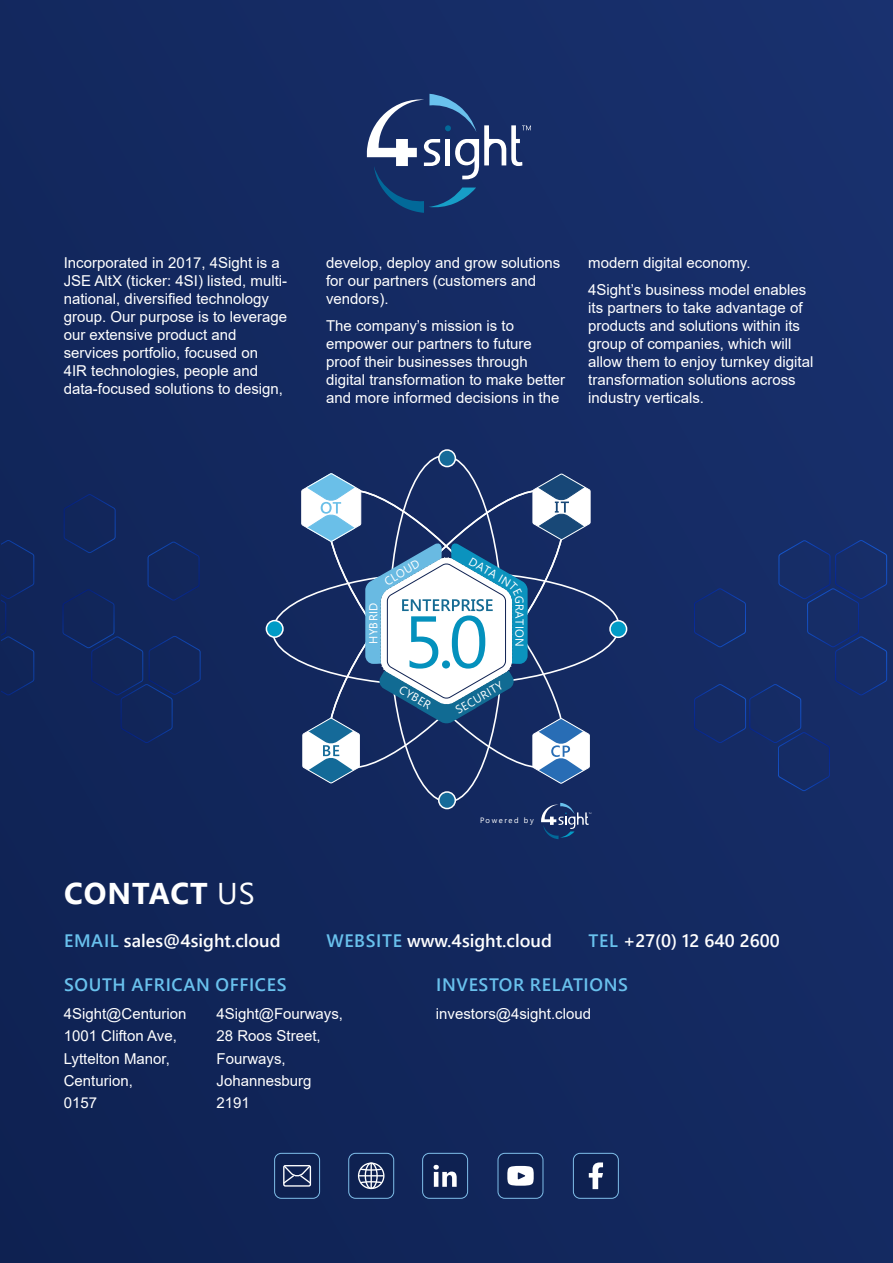
<style>
.page{position:relative;width:893px;height:1263px;background:#fff}
.page>*{position:absolute;margin:0;border:0;box-sizing:border-box;transform-origin:0 0}
.t1{font:700 30px "Segoe UI";letter-spacing:.03em;color:#fff}
.t2{font:600 18px "Segoe UI";color:#fff}
.t3{font:600 18px "Segoe UI";letter-spacing:.035em;color:#69c1ed}
.t4{font:15px/18px "Arial";color:#fff}
.t5{font:11.55px "Segoe UI";letter-spacing:.035em;color:#fff}
.t6{font:7.65px "Segoe UI";letter-spacing:.2em;color:#fff}
.s1{font-weight:400}
.s2{color:#69c1ed}
</style>
<div class="page">
<div style="left:1px;top:1px;width:891px;height:1261px;background:#132960"></div>
<div style="left:610px;top:621px;width:17px;height:16px;background:#009bc6;border-radius:50%"></div>
<div style="left:609px;top:620px;width:18px;height:18px;border:2px solid #fff;border-radius:50%"></div>
<svg style="left:266px;top:621px;width:17px;height:16px"></svg>
<div style="left:266px;top:620px;width:18px;height:18px;border:2px solid #fff;border-radius:50%"></div>
<svg style="left:439px;top:450px;width:16px;height:17px"></svg>
<div style="left:438px;top:449px;width:18px;height:18px;border:2px solid #fff;border-radius:50%"></div>
<svg style="left:694px;top:540px;width:193px;height:251px"></svg>
<svg style="left:2px;top:540px;width:32px;height:155px"></svg>
<svg style="left:63px;top:494px;width:138px;height:249px"></svg>
<svg style="left:367px;top:94px;width:164px;height:119px"></svg>
<div style="left:275px;top:1153px;width:45px;height:45px;background:#0e2151;border-radius:7px"></div>
<div style="left:274px;top:1153px;width:46px;height:46px;border:1px solid #7fbee9;border-radius:7px"></div>
<div style="left:283px;top:1165px;width:28px;height:21px;border:1px solid #fff"></div>
<svg style="left:283px;top:1165px;width:29px;height:20px"></svg>
<div style="left:349px;top:1153px;width:45px;height:45px;background:#0e2151;border-radius:7px"></div>
<div style="left:348px;top:1153px;width:46px;height:46px;border:1px solid #7fbee9;border-radius:7px"></div>
<div style="left:358px;top:1162px;width:26px;height:27px;border:1px solid #fff;border-radius:50%"></div>
<div style="left:365px;top:1162px;width:13px;height:27px;border:1px solid #fff;border-radius:50%"></div>
<svg style="left:359px;top:1167px;width:25px;height:17px"></svg>
<hr style="left:370px;top:1163px;width:2px;height:25px;background:#fff">
<div style="left:423px;top:1153px;width:45px;height:45px;background:#0e2151;border-radius:7px"></div>
<div style="left:422px;top:1153px;width:46px;height:46px;border:1px solid #7fbee9;border-radius:7px"></div>
<svg style="left:433px;top:1165px;width:24px;height:22px"></svg>
<div style="left:498px;top:1153px;width:45px;height:45px;background:#0e2151;border-radius:7px"></div>
<div style="left:498px;top:1153px;width:45px;height:46px;border:1px solid #7fbee9;border-radius:7px"></div>
<svg style="left:507px;top:1166px;width:27px;height:20px"></svg>
<div style="left:573px;top:1153px;width:45px;height:45px;background:#0e2151;border-radius:7px"></div>
<div style="left:573px;top:1153px;width:46px;height:46px;border:1px solid #7fbee9;border-radius:7px"></div>
<svg style="left:589px;top:1162px;width:14px;height:27px"></svg>
<svg style="left:271px;top:455px;width:349px;height:384px"></svg>
<p class="t4" style="left:64px;top:254px;width:225px">Incorporated in 2017, 4Sight is a<br>JSE AltX (ticker: 4SI) listed, multi&shy;national, diversified technology group. Our purpose is to leverage our extensive product and services portfolio, focused on<br>4IR technologies, people and data-focused solutions to design,</p>
<p class="t4" style="left:326px;top:254px;width:236px">develop, deploy and grow solutions for our partners (customers and vendors).</p>
<p class="t4" style="left:326px;top:316px;width:241px">The company’s mission is to empower our partners to future proof their businesses through digital transformation to make better and more informed decisions in the</p>
<p class="t4" style="left:588px;top:250px;width:220px;line-height:26.5px">modern digital economy.<br>4Sight’s business model enables</p>
<p class="t4" style="left:588px;top:298px;width:227px">its partners to take advantage of products and solutions within its group of companies, which will allow them to enjoy turnkey digital transformation solutions across industry verticals.</p>
<h1 class="t1" style="left:64px;top:865px;width:192px">CONTACT <span class="s1">US</span></h1>
<p class="t5" style="left:380px;top:573px;width:40px;rotate:-31deg">CLOUD</p>
<p class="t5" style="left:475px;top:551px;width:48px;rotate:30deg">DATA IN</p>
<p class="t5" style="left:363px;top:644px;width:43px;rotate:-90deg">HYBR DI</p>
<p class="t5" style="left:530px;top:604px;width:44px;rotate:90deg">RATION</p>
<p class="t5" style="left:406px;top:679px;width:36px;rotate:30deg">CYBER</p>
<p class="t5" style="left:451px;top:701px;width:54px;rotate:-30deg">SECURITY</p>
<p class="t6" style="left:480px;top:813px;width:55px">Powered by</p>
<p class="t2" style="left:64px;top:924px;width:218px"><span class="s2">EMAIL</span> sales@4sight.cloud</p>
<p class="t2" style="left:326px;top:924px;width:227px"><span class="s2">WEBSITE</span> www.4sight.cloud</p>
<p class="t2" style="left:589px;top:924px;width:193px"><span class="s2">TEL</span> +27(0) 12 640 2600</p>
<p class="t3" style="left:64px;top:968px;width:224px">SOUTH AFRICAN OFFICES</p>
<p class="t3" style="left:436px;top:968px;width:193px">INVESTOR RELATIONS</p>
<p class="t4" style="left:64px;top:1003px;width:124px;line-height:22.2px">4Sight@Centurion<br>1001 Clifton Ave,<br>Lyttelton Manor,<br>Centurion,<br>0157</p>
<p class="t4" style="left:217px;top:1003px;width:128px;line-height:22.2px">4Sight@Fourways,<br>28 Roos Street,<br>Fourways,<br>Johannesburg<br>2191</p>
<p class="t4" style="left:436px;top:1005px;width:157px">investors@4sight.cloud</p>
</div>
